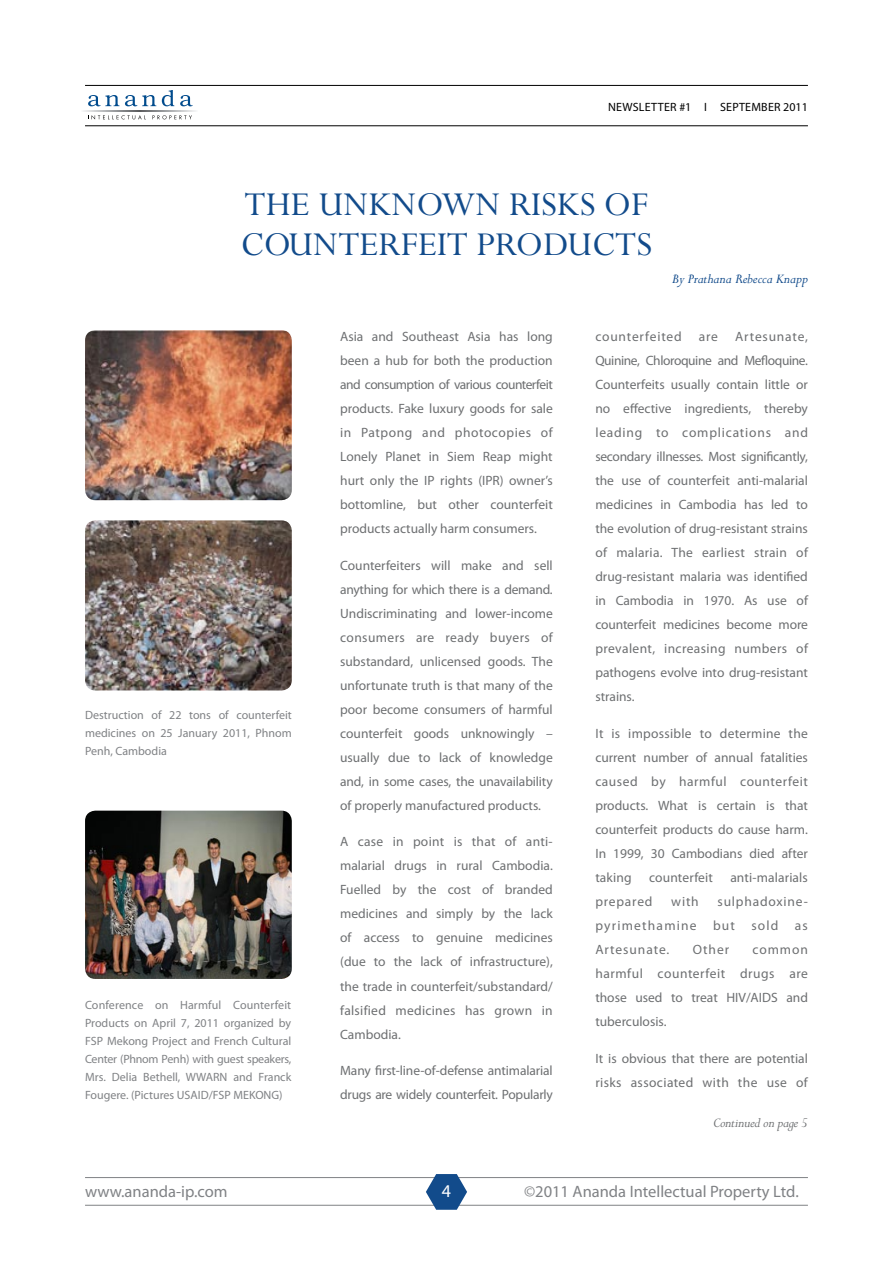
<style>
.page{position:relative;width:893px;height:1263px;background:#fff}
.page>*{position:absolute;margin:0;border:0;box-sizing:border-box;transform-origin:0 0}
.t1{font:37.5px/40.5px "Perpetua Std";color:#124b8b}
.t2{font:18px "Myriad Pro";color:#fff}
.t3{font:16.5px "Myriad Pro";color:#808285}
.t4{font:italic 15px "Perpetua Std";color:#124b8b}
.t5{font:italic 15px "Perpetua Std";letter-spacing:-.02em;color:#6d6f71}
.t6{font:13.5px/24px "Myriad Pro";color:#6d6f71;text-align:justify}
.t7{font:13.5px/24px "Myriad Pro";letter-spacing:-.02em;color:#6d6f71}
.t8{font:13.5px "Myriad Pro";letter-spacing:.06em;color:#6d6f71}
.t9{font:12px/18px "Myriad Pro";color:#808285;text-align:justify}
.t10{font:12px "Myriad Pro";color:#000}
</style>
<div class="page">
<svg style="left:88px;top:115px;width:58px;height:4px"></svg>
<svg style="left:153px;top:115px;width:39px;height:4px"></svg>
<svg style="left:88px;top:95px;width:68px;height:11px"></svg>
<svg style="left:162px;top:90px;width:12px;height:16px"></svg>
<svg style="left:180px;top:95px;width:13px;height:11px"></svg>
<svg style="left:83px;top:111px;width:113px;height:1px"></svg>
<hr style="left:85px;top:1177px;width:723px;height:1px;background:#808285">
<hr style="left:85px;top:1205px;width:723px;height:1px;background:#808285">
<hr style="left:85px;top:85px;width:723px;height:1px;background:#000">
<hr style="left:85px;top:125px;width:723px;height:1px;background:#000">
<svg style="left:426px;top:1174px;width:41px;height:36px"></svg>
<img style="left:85px;top:330px;width:207px;height:170px">
<img style="left:85px;top:520px;width:207px;height:170px">
<img style="left:85px;top:811px;width:207px;height:168px">
<p class="t10" style="left:608px;top:99px;width:8px">newsletter</p>
<p class="t10" style="left:679px;top:99px;width:55px">#1 I September</p>
<p class="t10" style="left:783px;top:99px;width:26px">2011</p>
<h1 class="t1" style="left:241px;top:185px;width:413px">THE UNKNOWN RISKS OF<br>COUNTERFEIT PRODUCTS</h1>
<p class="t4" style="left:672px;top:272px;width:137px">By Prathana Rebecca Knapp</p>
<p class="t9" style="left:85px;top:706px;width:208px">Destruction of 22 tons of counterfeit medicines on 25 January 2011, Phnom Penh, Cambodia</p>
<p class="t9" style="left:85px;top:995px;width:208px">Conference on Harmful Counterfeit Products on April 7, 2011 organized by FSP Mekong Project and French Cultural Center (Phnom Penh) with guest speakers, Mrs. Delia Bethell, WWARN and Franck Fougere. (Pictures USAID/FSP MEKONG)</p>
<p class="t6" style="left:340px;top:324px;width:214px">Asia and Southeast Asia has long been a hub for both the production and consumption of various counterfeit products. Fake luxury goods for sale in Patpong and photocopies of Lonely Planet in Siem Reap might hurt only the IP rights (IPR) owner’s bottomline, but other counterfeit products actually harm consumers.</p>
<p class="t6" style="left:340px;top:553px;width:214px">Counterfeiters will make and sell anything for which there is a demand.<br>Undiscriminating and lower-income consumers are ready buyers of substandard, unlicensed goods. The unfortunate truth is that many of the poor become consumers of harmful counterfeit goods unknowingly – usually due to lack of knowledge and, in some cases, the unavailability of properly manufactured products.</p>
<p class="t6" style="left:340px;top:830px;width:214px">A case in point is that of anti&shy;malarial drugs in rural Cambodia.<br>Fuelled by the cost of branded medicines and simply by the lack of access to genuine medicines (due to the lack of infrastructure), the trade in counterfeit/substandard/ falsified medicines has grown in Cambodia.</p>
<p class="t7" style="left:340px;top:1058px;width:214px">Many first-line-of-defense antimalarial drugs are widely counterfeit. Popularly</p>
<p class="t8" style="left:595px;top:328px;width:88px">counterfeited</p>
<p class="t6" style="left:699px;top:324px;width:21px">are</p>
<p class="t6" style="left:595px;top:324px;width:214px;text-indent:140px">Artesunate, Quinine, Chloroquine and Mefloquine.<br>Counterfeits usually contain little or no effective ingredients, thereby leading to complications and secondary illnesses. Most significantly, the use of counterfeit anti-malarial medicines in Cambodia has led to the evolution of drug-resistant strains of malaria. The earliest strain of drug-resistant malaria was identified in Cambodia in 1970. As use of counterfeit medicines become more prevalent, increasing numbers of pathogens evolve into drug-resistant strains.</p>
<p class="t6" style="left:595px;top:721px;width:214px">It is impossible to determine the current number of annual fatalities caused by harmful counterfeit products. What is certain is that counterfeit products do cause harm.<br>In 1999, 30 Cambodians died after taking</p>
<p class="t6" style="left:649px;top:865px;width:65px">counterfeit</p>
<p class="t6" style="left:730px;top:865px;width:79px">anti-malarials</p>
<p class="t8" style="left:595px;top:893px;width:59px">prepared</p>
<p class="t6" style="left:671px;top:889px;width:29px">with</p>
<p class="t6" style="left:595px;top:889px;width:214px;text-indent:122px">sulphadoxine&shy;pyrimethamine but sold as Artesunate.</p>
<p class="t6" style="left:693px;top:937px;width:38px">Other</p>
<p class="t6" style="left:595px;top:937px;width:214px;text-indent:157px">common harmful counterfeit drugs are those used to treat HIV/AIDS and tuberculosis.</p>
<p class="t6" style="left:595px;top:1046px;width:214px">It is obvious that there are potential risks associated with the use of</p>
<p class="t5" style="left:713px;top:1115px;width:96px">Continued on page 5</p>
<p class="t3" style="left:85px;top:1181px;width:144px">www.ananda-ip.com</p>
<h2 class="t2" style="left:442px;top:1180px;width:11px">4</h2>
<p class="t3" style="left:524px;top:1181px;width:276px">©2011 Ananda Intellectual Property Ltd.</p>
</div>
